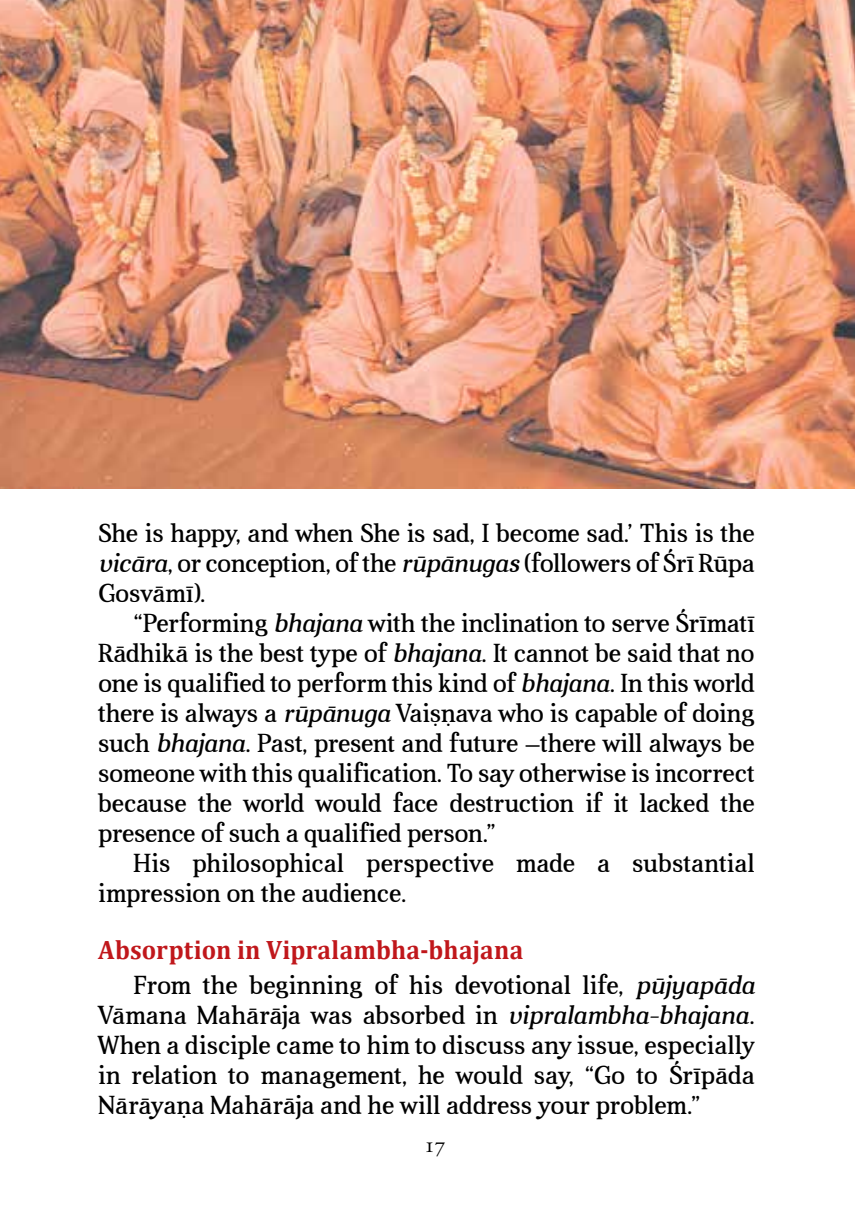
<style>
.page{position:relative;width:855px;height:1215px;background:#fff}
.page>*{position:absolute;margin:0;border:0;box-sizing:border-box;transform-origin:0 0}
.t1{font:700 26.75px "Cambria";letter-spacing:.005em;color:#c0171b;scale:.95 1}
.t2{font:26.25px/30px "Aver";letter-spacing:-.005em;color:#000;text-align:justify}
.t3{font:22.5px "Adobe Garamond Pro";color:#000}
.s1{font-style:italic}
</style>
<div class="page">
<img style="left:0;top:0;width:855px;height:489px">
<p class="t2" style="left:98px;top:518px;width:658px">She is happy, and when She is sad, I become sad.’ This is the <span class="s1">vicāra</span>, or conception, of the <span class="s1">rūpānugas</span> (followers of Śrī Rūpa Gosvāmī).</p>
<p class="t2" style="left:98px;top:608px;width:658px;text-indent:35px">“Performing <span class="s1">bhajana</span> with the inclination to serve Śrīmatī Rādhikā is the best type of <span class="s1">bhajana</span>. It cannot be said that no one is qualified to perform this kind of <span class="s1">bhajana</span>. In this world there is always a <span class="s1">rūpānuga</span> Vaiṣṇava who is capable of doing such <span class="s1">bhajana</span>. Past, present and future –there will always be someone with this qualification. To say otherwise is incorrect because the world would face destruction if it lacked the presence of such a qualified person.”</p>
<p class="t2" style="left:98px;top:848px;width:658px;text-indent:35px">His philosophical perspective made a substantial impression on the audience.</p>
<p class="t1" style="left:98px;top:931px;width:449px">Absorption in Vipralambha-bhajana</p>
<p class="t2" style="left:98px;top:971px;width:658px;text-indent:35px">From the beginning of his devotional life, <span class="s1">pūjyapāda </span>Vāmana Mahārāja was absorbed in <span class="s1">vipralambha-bhajana</span>.<br>When a disciple came to him to discuss any issue, especially in relation to management, he would say, “Go to Śrīpāda Nārāyaṇa Mahārāja and he will address your problem.”</p>
<p class="t3" style="left:424px;top:1131px;width:23px">17</p>
</div>
